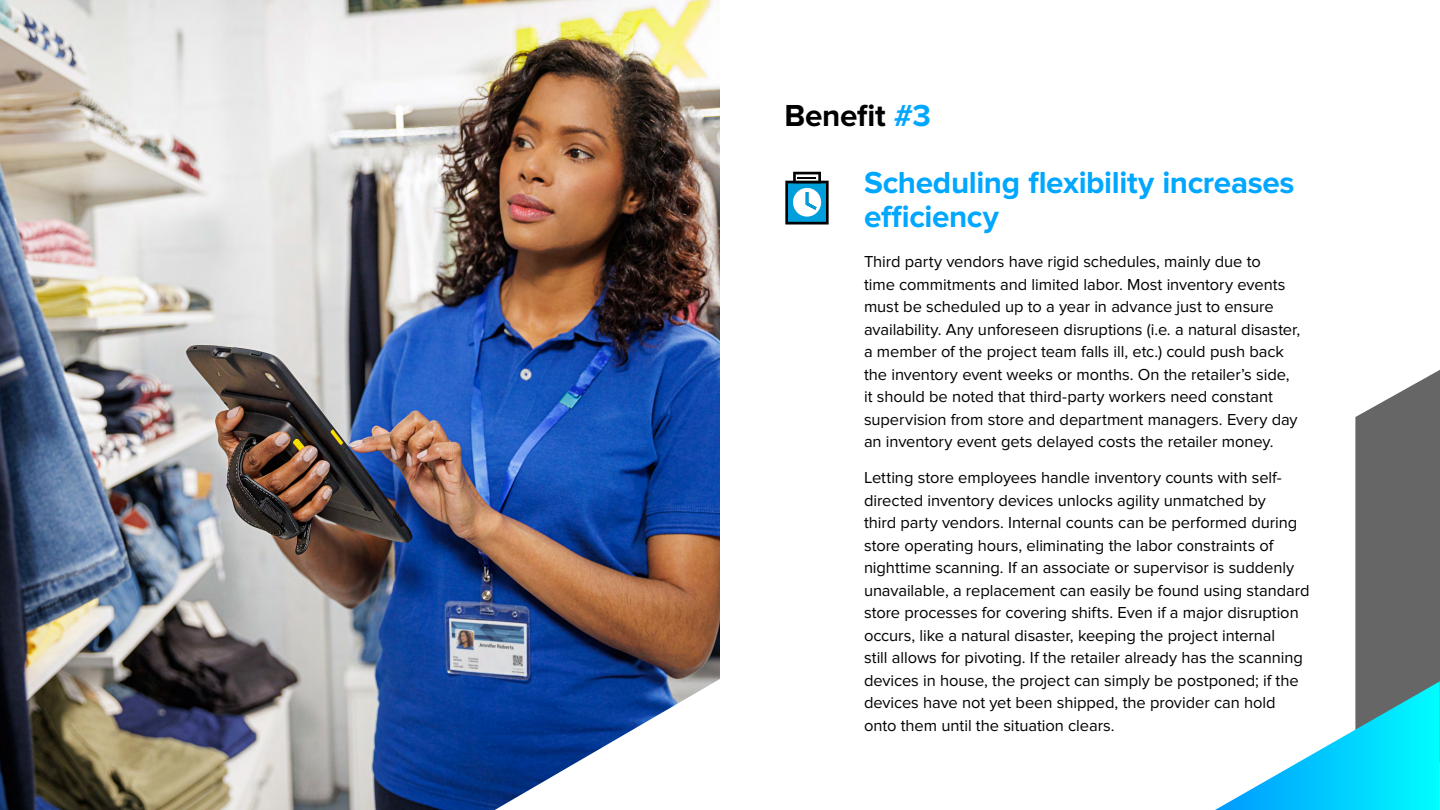
<style>
.page{position:relative;width:1440px;height:810px;background:#fff}
.page>*{position:absolute;margin:0;border:0;box-sizing:border-box;transform-origin:0 0}
.t1{font:700 31.5px/33.8px "Proxima Nova";letter-spacing:-.015em;color:#00a7ff}
.t2{font:700 31.5px "Proxima Nova";color:#000}
.t3{font:16.5px/22.5px "Proxima Nova";letter-spacing:-.005em;color:#000}
.s1{color:#00a7ff}
</style>
<div class="page">
<img style="left:0;top:0;width:720px;height:810px">
<svg style="left:480px;top:674px;width:240px;height:136px"></svg>
<svg style="left:1215px;top:370px;width:225px;height:440px"></svg>
<svg style="left:785px;top:172px;width:44px;height:53px"></svg>
<h1 class="t2" style="left:784px;top:98px;width:148px">Benefit <span class="s1">#3</span></h1>
<h1 class="t1" style="left:864px;top:166px;width:432px">Scheduling flexibility increases efficiency</h1>
<p class="t3" style="left:864px;top:251px;width:438px">Third party vendors have rigid schedules, mainly due to<br>time commitments and limited labor. Most inventory events must be scheduled up to a year in advance just to ensure availability. Any unforeseen disruptions (i.e. a natural disaster, a member of the project team falls ill, etc.) could push back the inventory event weeks or months. On the retailer’s side, it should be noted that third-party workers need constant supervision from store and department managers. Every day an inventory event gets delayed costs the retailer money.</p>
<p class="t3" style="left:864px;top:467px;width:447px">Letting store employees handle inventory counts with self&shy;directed inventory devices unlocks agility unmatched by<br>third party vendors. Internal counts can be performed during store operating hours, eliminating the labor constraints of nighttime scanning. If an associate or supervisor is suddenly unavailable, a replacement can easily be found using standard store processes for covering shifts. Even if a major disruption occurs, like a natural disaster, keeping the project internal<br>still allows for pivoting. If the retailer already has the scanning devices in house, the project can simply be postponed; if the devices have not yet been shipped, the provider can hold onto them until the situation clears.</p>
</div>
